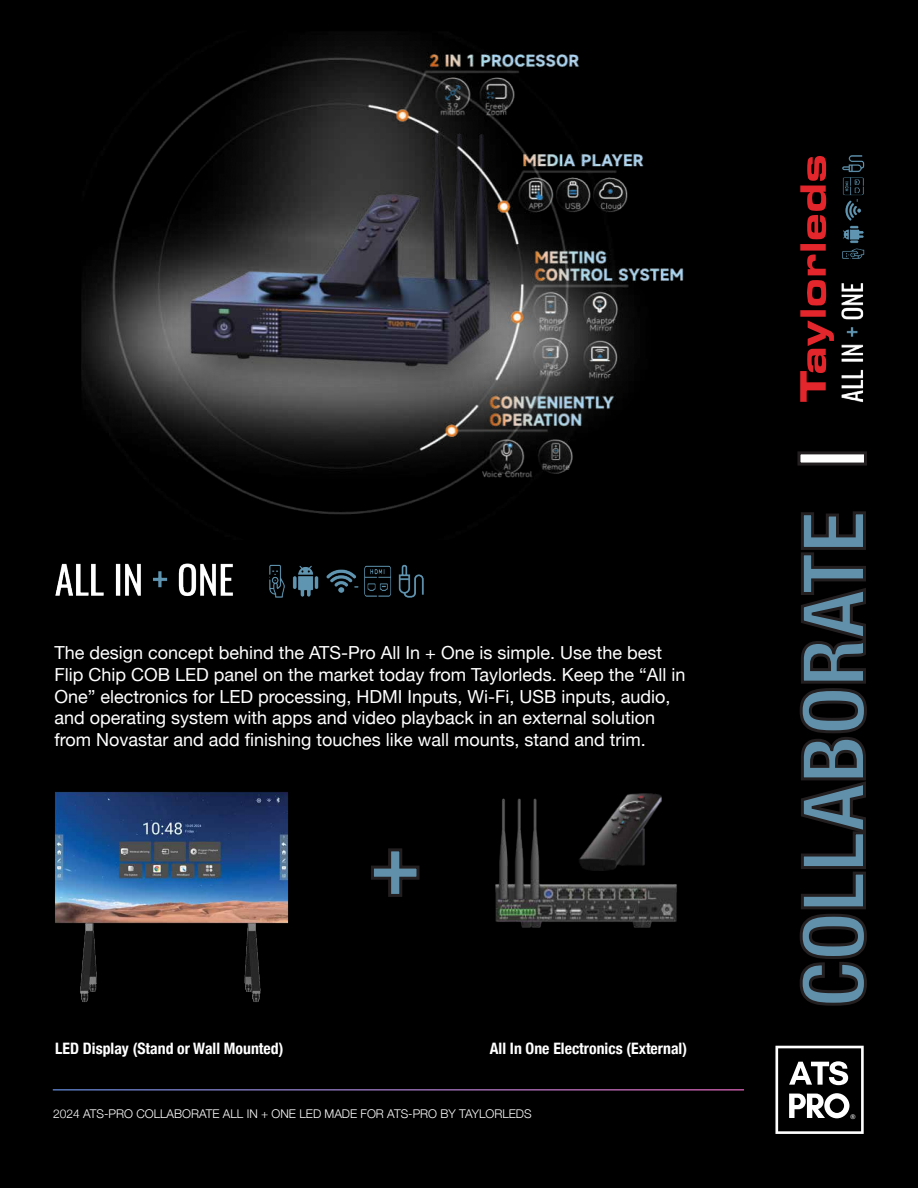
<style>
.page{position:relative;width:918px;height:1188px;background:#000}
.page>*{position:absolute;margin:0;border:0;box-sizing:border-box;transform-origin:0 0}
.t1{font:700 condensed 90px "Helvetica Neue";color:#6190aa}
.t2{font:700 condensed 87px "Helvetica Neue";color:#6190aa}
.t3{font:18px/21.6px "Helvetica Neue";color:#fff}
.t4{font:700 condensed 15.75px "Helvetica Neue";color:#fff}
.t5{font:300 12px "Helvetica Neue";color:#fff}
.t6{font:10.65px "Avenir Next";color:#fff}
.s1{font-size:90px;color:#fff}
</style>
<div class="page">
<svg style="left:775px;top:1046px;width:89px;height:88px"></svg>
<hr style="left:53px;top:1089px;width:691px;height:2px;background:#fff">
<img style="left:81px;top:41px;width:603px;height:474px">
<img style="left:55px;top:563px;width:369px;height:35px">
<img style="left:54px;top:791px;width:235px;height:211px">
<img style="left:495px;top:798px;width:182px;height:130px">
<img style="left:579px;top:793px;width:83px;height:79px">
<svg style="left:371px;top:848px;width:49px;height:49px"></svg>
<img style="left:820px;top:1045px;width:44px;height:5px">
<svg style="left:799px;top:511px;width:68px;height:495px"></svg>
<div style="left:797px;top:451px;width:70px;height:15px;border:3px solid #231f20"></div>
<svg style="left:800px;top:156px;width:29px;height:246px"></svg>
<img style="left:829px;top:156px;width:36px;height:247px">
<p class="t3" style="left:54px;top:643px;width:633px">The design concept behind the ATS-Pro All In + One is simple. Use the best Flip Chip COB LED panel on the market today from Taylorleds. Keep the “All in One” electronics for LED processing, HDMI Inputs, Wi-Fi, USB inputs, audio, and operating system with apps and video playback in an external solution from Novastar and add finishing touches like wall mounts, stand and trim.</p>
<h1 class="t1" style="left:368px;top:789px;width:55px">+</h1>
<p class="t4" style="left:55px;top:1035px;width:230px">LED Display (Stand or Wall Mounted)</p>
<p class="t4" style="left:490px;top:1035px;width:199px">All In One Electronics (External)</p>
<p class="t5" style="left:53px;top:1104px;width:480px">2024 ATS-PRO COLLABORATE ALL IN + ONE LED MADE FOR ATS-PRO BY TAYLORLEDS</p>
<h2 class="t2" style="left:761px;top:1007px;width:560px;rotate:-90deg">COLLABORATE <span class="s1">|</span></h2>
<p class="t6" style="left:850px;top:1109px;width:8px">®</p>
</div>
